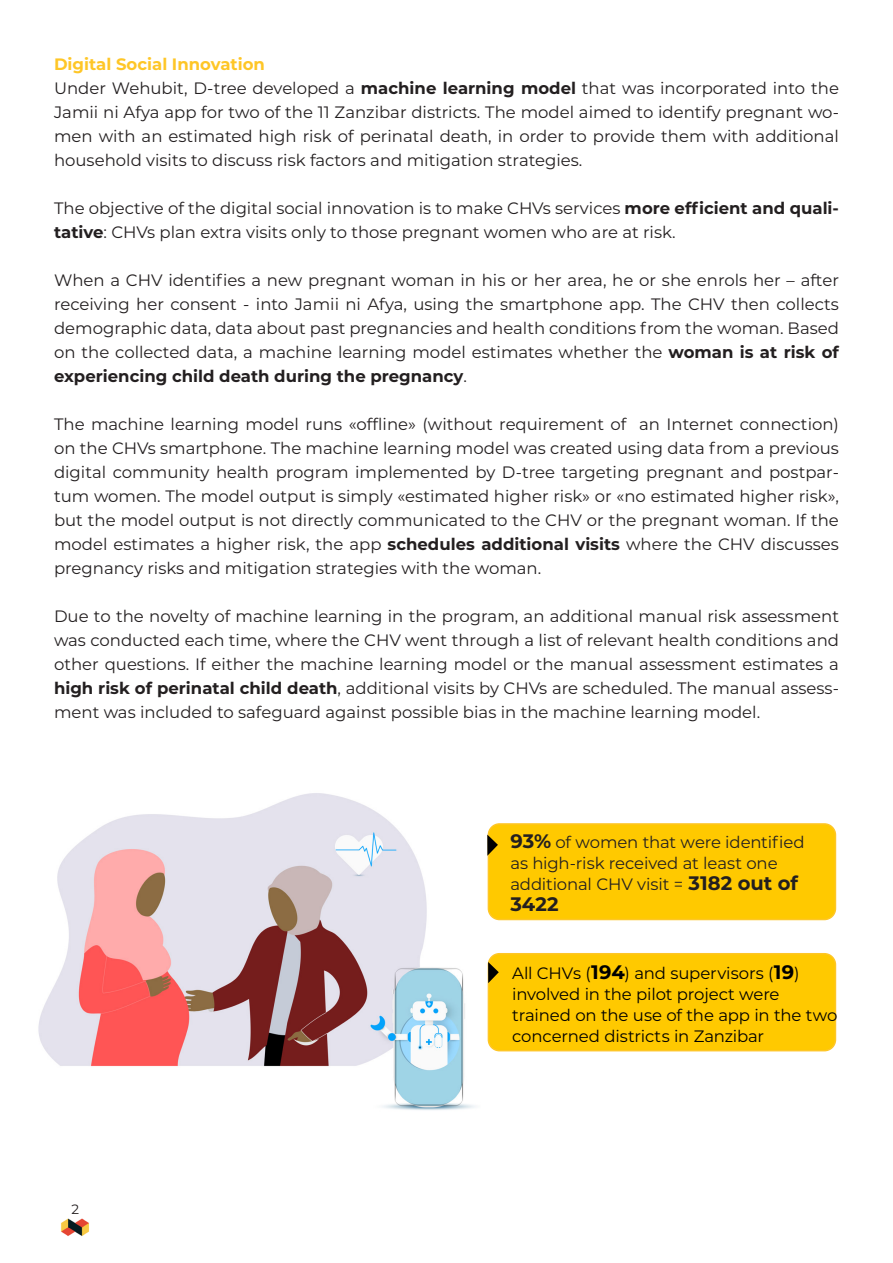
<style>
.page{position:relative;width:893px;height:1263px;background:#fff}
.page>*{position:absolute;margin:0;border:0;box-sizing:border-box;transform-origin:0 0}
.t1{font:700 19.5px "Montserrat";color:#231f20}
.t2{font:16.5px/24px "Montserrat";color:#231f20;text-align:justify}
.t3{font:16.5px/21px "Montserrat";letter-spacing:-.01em;color:#000001}
.t4{font:700 16.5px "Montserrat";color:#fec627}
.t5{font:13.5px "Montserrat";color:#231f20}
.s1{font-weight:700}
.s2{font-weight:700;font-size:19.5px}
</style>
<div class="page">
<img style="left:61px;top:1218px;width:28px;height:18px">
<div style="left:488px;top:824px;width:347px;height:95px;background:#ffc900;border-radius:11px"></div>
<div style="left:488px;top:823px;width:348px;height:97px;border:2px solid #fec627;border-radius:11px"></div>
<svg style="left:487px;top:834px;width:11px;height:22px"></svg>
<div style="left:488px;top:954px;width:347px;height:97px;background:#ffc900;border-radius:11px"></div>
<div style="left:488px;top:953px;width:348px;height:98px;border:2px solid #fec627;border-radius:11px"></div>
<svg style="left:488px;top:962px;width:11px;height:21px"></svg>
<img style="left:38px;top:793px;width:437px;height:317px">
<p class="t4" style="left:54px;top:52px;width:212px">Digital Social Innovation</p>
<p class="t2" style="left:54px;top:76px;width:786px">Under Wehubit, D-tree developed a <span class="s1">machine learning model</span> that was incorporated into the Jamii ni Afya app for two of the 11 Zanzibar districts. The model aimed to identify pregnant wo&shy;men with an estimated high risk of perinatal death, in order to provide them with additional household visits to discuss risk factors and mitigation strategies.</p>
<p class="t2" style="left:54px;top:196px;width:786px">The objective of the digital social innovation is to make CHVs services <span class="s1">more efficient and quali&shy;tative</span>: CHVs plan extra visits only to those pregnant women who are at risk.</p>
<p class="t2" style="left:54px;top:268px;width:786px">When a CHV identifies a new pregnant woman in his or her area, he or she enrols her – after receiving her consent - into Jamii ni Afya, using the smartphone app. The CHV then collects demographic data, data about past pregnancies and health conditions from the woman. Based on the collected data, a machine learning model estimates whether the <span class="s1">woman is at risk of experiencing child death during the pregnancy</span>.</p>
<p class="t2" style="left:54px;top:412px;width:786px">The machine learning model runs «offline» (without requirement of an Internet connection) on the CHVs smartphone. The machine learning model was created using data from a previous digital community health program implemented by D-tree targeting pregnant and postpar&shy;tum women. The model output is simply «estimated higher risk» or «no estimated higher risk», but the model output is not directly communicated to the CHV or the pregnant woman. If the model estimates a higher risk, the app <span class="s1">schedules additional visits</span> where the CHV discusses pregnancy risks and mitigation strategies with the woman.</p>
<p class="t2" style="left:54px;top:604px;width:786px">Due to the novelty of machine learning in the program, an additional manual risk assessment was conducted each time, where the CHV went through a list of relevant health conditions and other questions. If either the machine learning model or the manual assessment estimates a <span class="s1">high risk of perinatal child death</span>, additional visits by CHVs are scheduled. The manual assess&shy;ment was included to safeguard against possible bias in the machine learning model.</p>
<p class="t2" style="left:510px;top:831px;width:296px;line-height:21px;text-align:left"><span class="s2">93%</span> of women that were identified as high-risk received at least one additional CHV visit = <span class="s2">3182 out of</span></p>
<p class="t1" style="left:510px;top:890px;width:50px">3422</p>
<p class="t5" style="left:72px;top:1200px;width:9px">2</p>
<p class="t3" style="left:512px;top:962px;width:327px">All CHVs (<span class="s2">194</span>) and supervisors (<span class="s2">19</span>) involved in the pilot project were trained on the use of the app in the two concerned districts in Zanzibar</p>
</div>
